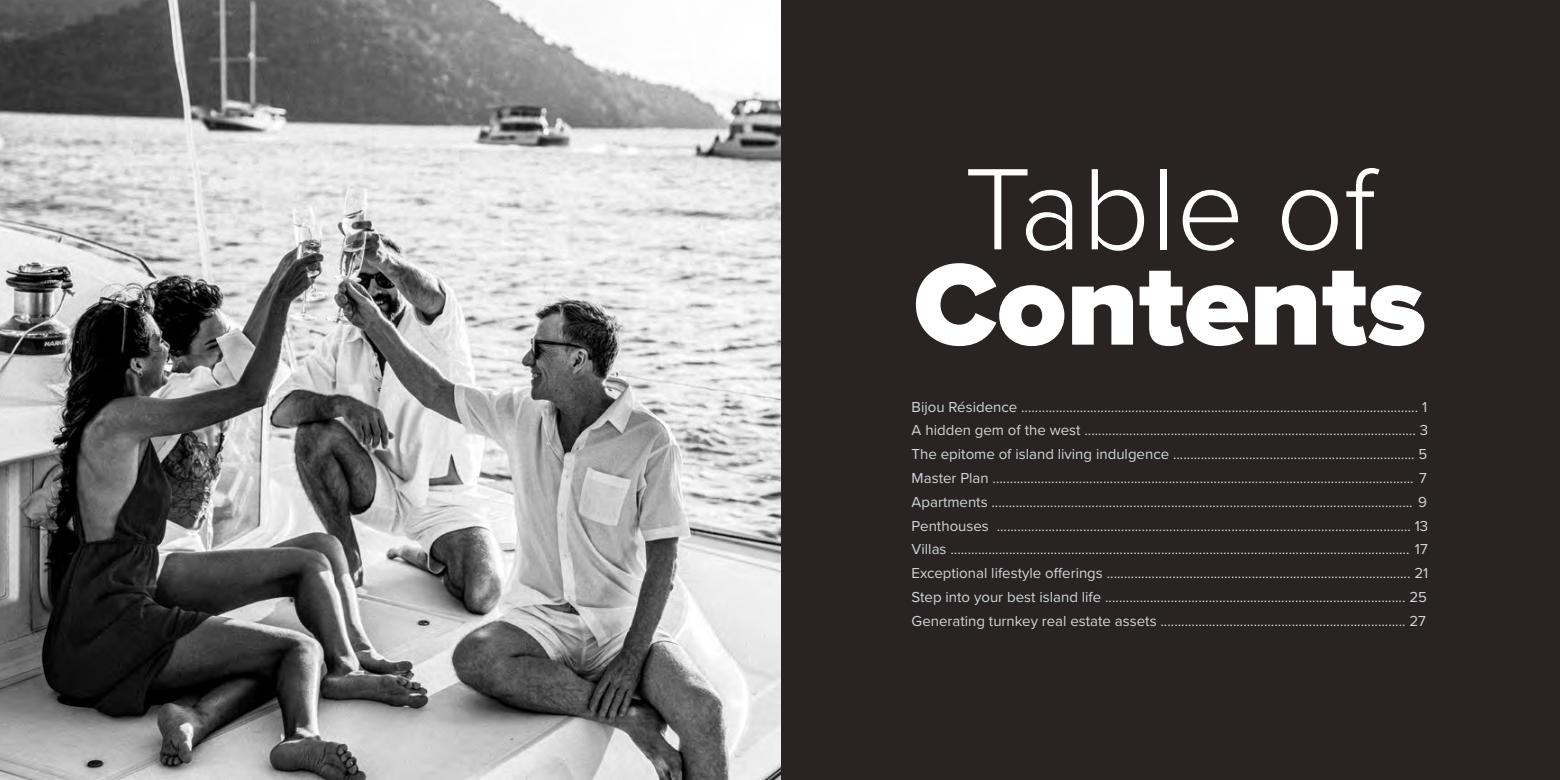
<style>
.page{position:relative;width:1560px;height:780px;background:#fff}
.page>*{position:absolute;margin:0;border:0;box-sizing:border-box;transform-origin:0 0}
.t1{font:900 120.12px "Proxima Nova";letter-spacing:-.005em;color:#fff}
.t2{font:300 120.12px "Proxima Nova";color:#fff}
.t3{font:15px/23.8px "Proxima Nova";color:#cfd6d8;text-align:justify}
</style>
<div class="page">
<div style="left:780px;top:0;width:779px;height:780px;background:#292323"></div>
<img style="left:0;top:0;width:780px;height:780px">
<h1 class="t2" style="left:963px;top:120px;width:413px">Table of</h1>
<h1 class="t1" style="left:913px;top:215px;width:514px">Contents</h1>
<p class="t3" style="left:911px;top:394px;width:518px">Bijou Résidence ................................................................................................................... 1<br>A hidden gem of the west ................................................................................................ 3<br>The epitome of island living indulgence ...................................................................... 5<br>Master Plan .......................................................................................................................... 7<br>Apartments .......................................................................................................................... 9<br>Penthouses ........................................................................................................................ 13<br>Villas ..................................................................................................................................... 17<br>Exceptional lifestyle offerings ........................................................................................ 21<br>Step into your best island life ....................................................................................... 25<br>Generating turnkey real estate assets ....................................................................... 27</p>
</div>
